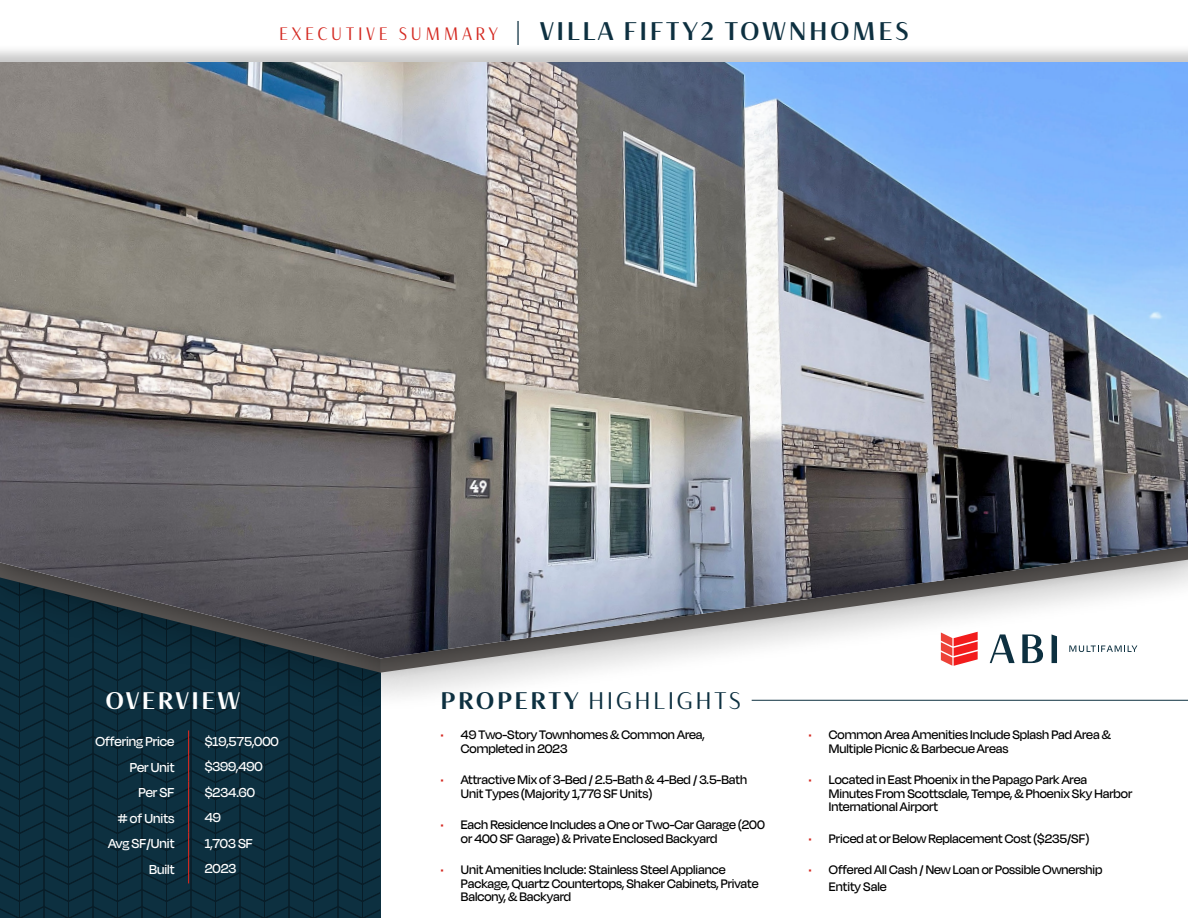
<style>
.page{position:relative;width:1188px;height:918px;background:#fff}
.page>*{position:absolute;margin:0;border:0;box-sizing:border-box;transform-origin:0 0}
.t1{font:25.5px "Haboro Contrast Nor Med";letter-spacing:.1em;color:#0d3040}
.t2{font:24px "Haboro Contrast Nor Boo";letter-spacing:.1em;color:#0d3040}
.t3{font:24px "Haboro Contrast Nor Dem";letter-spacing:.1em;color:#fff}
.t4{font:500 15px "Degular Display";color:#fff}
.t5{font:500 14.25px/13.5px "Degular Display";color:#000}
.s1{font-family:"Haboro Contrast Con Boo";font-size:18px;color:#d42921}
.s2{font-family:"Haboro Contrast Con Thi";font-size:24px}
.s3{font-family:"Haboro Contrast Nor Dem"}
.s4{font-weight:400;color:#d42921}
</style>
<div class="page">
<div style="left:0;top:571px;width:380px;height:347px;background:#0d3040"></div>
<div style="left:0;top:521px;width:420px;height:189px;background:#000;opacity:.56"></div>
<div style="left:341px;top:501px;width:847px;height:210px;background:#000;opacity:.56"></div>
<svg style="left:188px;top:730px;width:1px;height:153px"></svg>
<hr style="left:752px;top:700px;width:436px;height:1px;background:#0d3040">
<div style="left:0;top:0;width:1188px;height:681px;background:#000;opacity:.45"></div>
<img style="left:0;top:63px;width:1188px;height:595px">
<svg style="left:990px;top:634px;width:25px;height:29px"></svg>
<svg style="left:1022px;top:634px;width:21px;height:29px"></svg>
<svg style="left:1052px;top:634px;width:5px;height:29px"></svg>
<svg style="left:941px;top:632px;width:37px;height:34px"></svg>
<svg style="left:1069px;top:646px;width:68px;height:6px"></svg>
<div style="left:0;top:0;width:1188px;height:63px;background:#000;opacity:.22"></div>
<h1 class="t1" style="left:279px;top:16px;width:631px"><span class="s1">EXECUTIVE SUMMARY</span> <span class="s2">|</span> VILLA FIFTY2 TOWNHOMES</h1>
<h2 class="t3" style="left:105px;top:686px;width:137px">OVERVIEW</h2>
<h2 class="t2" style="left:441px;top:686px;width:302px"><span class="s3">PROPERTY</span> HIGHLIGHTS</h2>
<p class="t5" style="left:461px;top:728px;width:245px;text-indent:-20px"><span class="s4">•</span> 49 Two-Story Townhomes &amp; Common Area,<br>Completed in 2023</p>
<p class="t5" style="left:461px;top:773px;width:288px;text-indent:-20px"><span class="s4">•</span> Attractive Mix of 3-Bed / 2.5-Bath &amp; 4-Bed / 3.5-Bath<br>Unit Types (Majority 1,776 SF Units)</p>
<p class="t5" style="left:461px;top:818px;width:305px;text-indent:-20px"><span class="s4">•</span> Each Residence Includes a One or Two-Car Garage (200 or 400 SF Garage) &amp; Private Enclosed Backyard</p>
<p class="t5" style="left:461px;top:863px;width:299px;text-indent:-20px"><span class="s4">•</span> Unit Amenities Include: Stainless Steel Appliance<br>Package, Quartz Countertops, Shaker Cabinets, Private<br>Balcony, &amp; Backyard</p>
<p class="t4" style="left:95px;top:733px;width:81px">Offering Price</p>
<p class="t4" style="left:205px;top:733px;width:76px">$19,575,000</p>
<p class="t4" style="left:130px;top:759px;width:46px">Per Unit</p>
<p class="t4" style="left:205px;top:758px;width:60px">$399,490</p>
<p class="t4" style="left:138px;top:784px;width:38px">Per SF</p>
<p class="t4" style="left:205px;top:784px;width:52px">$234.60</p>
<p class="t4" style="left:118px;top:810px;width:58px"># of Units</p>
<p class="t4" style="left:205px;top:809px;width:18px">49</p>
<p class="t4" style="left:108px;top:835px;width:68px">Avg SF/Unit</p>
<p class="t4" style="left:205px;top:835px;width:50px">1,703 SF</p>
<p class="t4" style="left:149px;top:861px;width:27px">Built</p>
<p class="t4" style="left:205px;top:860px;width:33px">2023</p>
<p class="t5" style="left:829px;top:728px;width:284px;text-indent:-20px"><span class="s4">•</span> Common Area Amenities Include Splash Pad Area &amp;<br>Multiple Picnic &amp; Barbecue Areas</p>
<p class="t5" style="left:829px;top:773px;width:305px;text-indent:-20px"><span class="s4">•</span> Located in East Phoenix in the Papago Park Area<br>Minutes From Scottsdale, Tempe, &amp; Phoenix Sky Harbor<br>International Airport</p>
<p class="t5" style="left:809px;top:831px;width:282px"><span class="s4">•</span> Priced at or Below Replacement Cost ($235/SF)</p>
<p class="t5" style="left:829px;top:861px;width:275px;line-height:16.5px;text-indent:-20px"><span class="s4">•</span> Offered All Cash / New Loan or Possible Ownership<br>Entity Sale</p>
</div>
